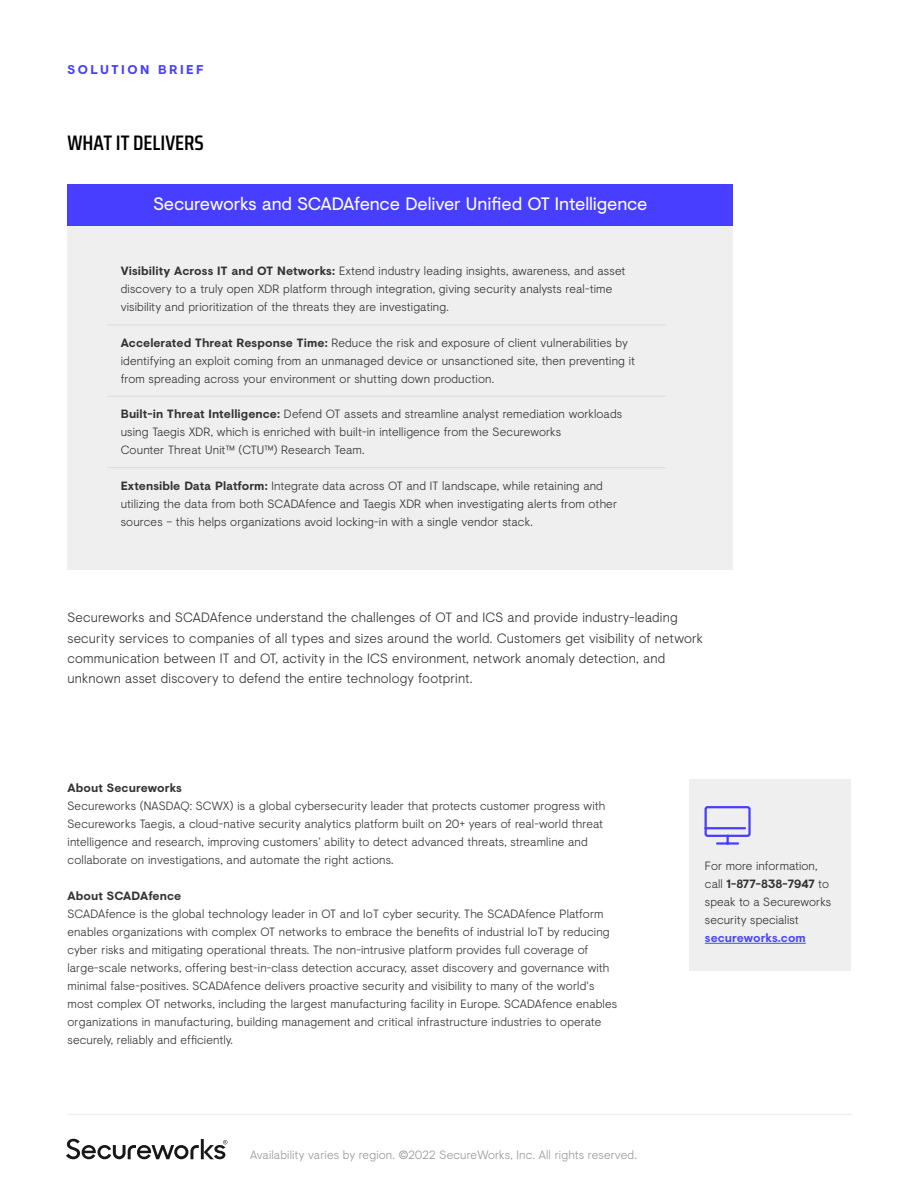
<style>
.page{position:relative;width:918px;height:1188px;background:#fff}
.page>*{position:absolute;margin:0;border:0;box-sizing:border-box;transform-origin:0 0}
.t1{font:600 21px "Saira Condensed";color:#000}
.t2{font:18px "Visuelt";letter-spacing:-.01em;color:#fff}
.t3{font:300 13.5px/20.2px "Visuelt";letter-spacing:.01em;color:#333}
.t4{font:700 12.75px "Visuelt";letter-spacing:.195em;color:#473eff}
.t5{font:300 12px/18px "Visuelt";letter-spacing:.01em;color:#333}
.t6{font:300 12px "Visuelt";letter-spacing:.01em;color:#999}
.t7{font:700 12px "Visuelt";letter-spacing:.01em;color:#333}
.t8{font:700 12px "Visuelt";color:#4948fb}
.s1{font-weight:700}
</style>
<div class="page">
<svg style="left:66px;top:1139px;width:161px;height:20px"></svg>
<hr style="left:68px;top:1114px;width:784px;height:1px;background:#efefef">
<div style="left:689px;top:779px;width:161px;height:191px;background:#efefef"></div>
<hr style="left:705px;top:943px;width:101px;height:1px;background:#4948fb">
<svg style="left:704px;top:806px;width:47px;height:39px"></svg>
<div style="left:68px;top:226px;width:666px;height:344px;background:#efefef"></div>
<div style="left:68px;top:184px;width:666px;height:42px;background:#473eff"></div>
<hr style="left:107px;top:325px;width:559px;height:1px;background:#dbdbdb">
<hr style="left:107px;top:396px;width:559px;height:1px;background:#dbdbdb">
<hr style="left:107px;top:467px;width:559px;height:1px;background:#dbdbdb">
<p class="t4" style="left:68px;top:60px;width:138px">SOLUTION BRIEF</p>
<h1 class="t1" style="left:68px;top:125px;width:138px">WHAT IT DELIVERS</h1>
<h2 class="t2" style="left:153px;top:191px;width:496px">Secureworks and SCADAfence Deliver Unified OT Intelligence</h2>
<p class="t5" style="left:121px;top:262px;width:506px"><span class="s1">Visibility Across IT and OT Networks:</span> Extend industry leading insights, awareness, and asset discovery to a truly open XDR platform through integration, giving security analysts real-time visibility and prioritization of the threats they are investigating.</p>
<p class="t5" style="left:121px;top:333px;width:516px"><span class="s1">Accelerated Threat Response Time:</span> Reduce the risk and exposure of client vulnerabilities by identifying an exploit coming from an unmanaged device or unsanctioned site, then preventing it from spreading across your environment or shutting down production.</p>
<p class="t5" style="left:121px;top:404px;width:503px"><span class="s1">Built-in Threat Intelligence:</span> Defend OT assets and streamline analyst remediation workloads using Taegis XDR, which is enriched with built-in intelligence from the Secureworks<br>Counter Threat Unit™ (CTU™) Research Team.</p>
<p class="t5" style="left:121px;top:476px;width:498px"><span class="s1">Extensible Data Platform:</span> Integrate data across OT and IT landscape, while retaining and utilizing the data from both SCADAfence and Taegis XDR when investigating alerts from other sources – this helps organizations avoid locking-in with a single vendor stack.</p>
<p class="t3" style="left:67px;top:607px;width:637px">Secureworks and SCADAfence understand the challenges of OT and ICS and provide industry-leading security services to companies of all types and sizes around the world. Customers get visibility of network communication between IT and OT, activity in the ICS environment, network anomaly detection, and unknown asset discovery to defend the entire technology footprint.</p>
<p class="t7" style="left:68px;top:779px;width:116px">About Secureworks</p>
<p class="t5" style="left:68px;top:796px;width:539px">Secureworks (NASDAQ: SCWX) is a global cybersecurity leader that protects customer progress with Secureworks Taegis, a cloud-native security analytics platform built on 20+ years of real-world threat intelligence and research, improving customers’ ability to detect advanced threats, streamline and collaborate on investigations, and automate the right actions.</p>
<p class="t7" style="left:68px;top:887px;width:115px">About SCADAfence</p>
<p class="t5" style="left:68px;top:904px;width:551px">SCADAfence is the global technology leader in OT and IoT cyber security. The SCADAfence Platform enables organizations with complex OT networks to embrace the benefits of industrial IoT by reducing cyber risks and mitigating operational threats. The non-intrusive platform provides full coverage of large-scale networks, offering best-in-class detection accuracy, asset discovery and governance with minimal false-positives. SCADAfence delivers proactive security and visibility to many of the world's most complex OT networks, including the largest manufacturing facility in Europe. SCADAfence enables organizations in manufacturing, building management and critical infrastructure industries to operate securely, reliably and efficiently.</p>
<p class="t6" style="left:250px;top:1146px;width:388px">Availability varies by region. ©2022 SecureWorks, Inc. All rights reserved.</p>
<p class="t5" style="left:705px;top:856px;width:128px">For more information, call <span class="s1">1-877-838-7947</span> to speak to a Secureworks security specialist</p>
<p class="t8" style="left:705px;top:929px;width:102px">secureworks.com</p>
</div>
